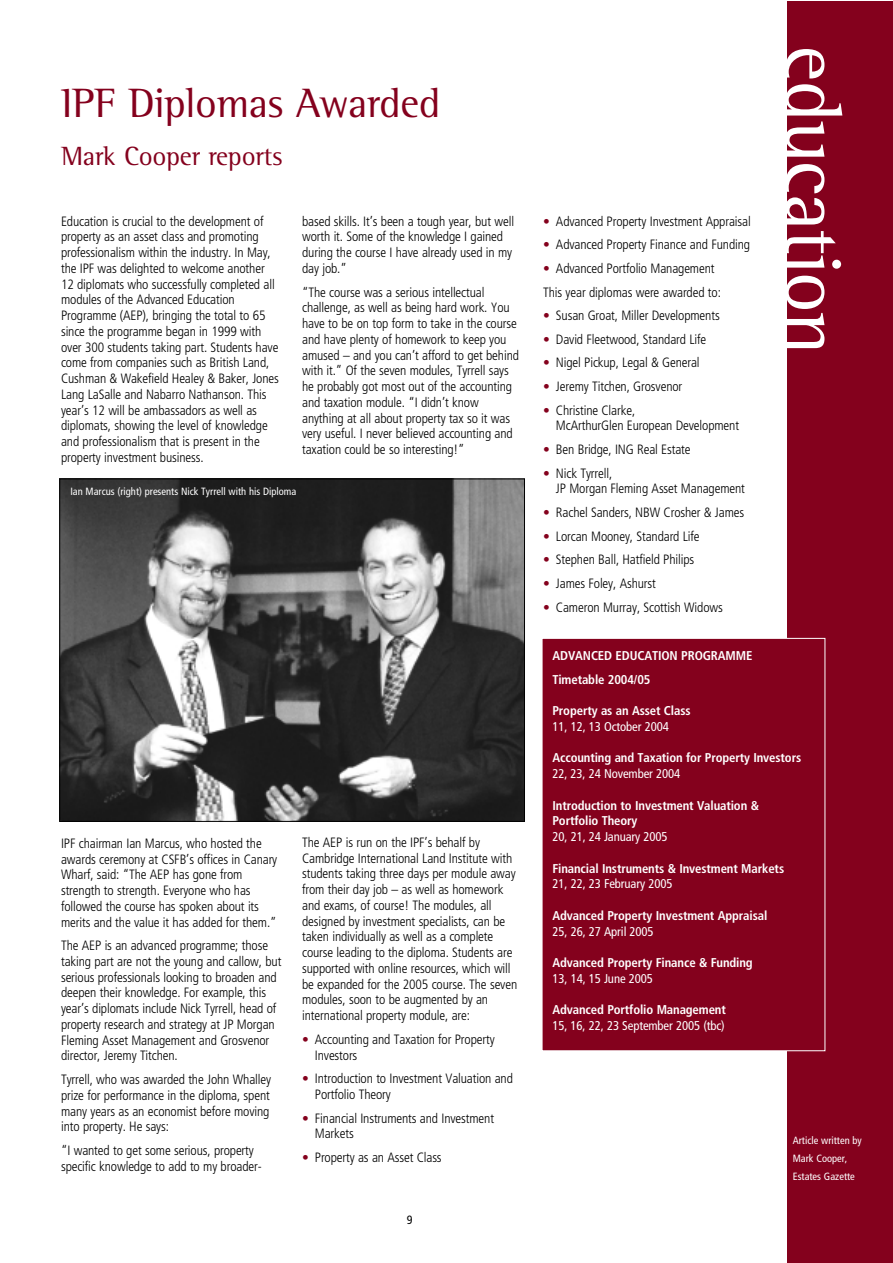
<style>
.page{position:relative;width:893px;height:1263px;background:#fff}
.page>*{position:absolute;margin:0;border:0;box-sizing:border-box;transform-origin:0 0}
.t1{font:79.95px "Rotis Semi Serif";letter-spacing:-.025em;color:#fff}
.t2{font:42px "Rotis Semi Serif";letter-spacing:-.01em;color:#84011d}
.t3{font:27px "Rotis Semi Serif";letter-spacing:-.01em;color:#84011d}
.t4{font:300 condensed 13.5px/15.8px "Frutiger";letter-spacing:-.01em;color:#000}
.t5{font:700 condensed 12.75px/23.5px "Frutiger";letter-spacing:-.01em;color:#fff}
.t6{font:condensed 12.75px "Frutiger";letter-spacing:-.01em;color:#fff}
.t7{font:condensed 12px "Frutiger";color:#000}
.t8{font:condensed 10.5px/18px "Frutiger";color:#fff}
.s1{color:#84011d}
</style>
<div class="page">
<div style="left:787px;top:2px;width:105px;height:1261px;background:#84011d"></div>
<img style="left:62px;top:481px;width:460px;height:339px">
<div style="left:60px;top:479px;width:464px;height:343px;border:1px solid #000"></div>
<div style="left:542px;top:638px;width:283px;height:413px;background:#84011d"></div>
<div style="left:541px;top:638px;width:284px;height:413px;border:1px solid #fff"></div>
<h2 class="t2" style="left:61px;top:88px;width:381px">IPF Diplomas Awarded</h2>
<h3 class="t3" style="left:61px;top:147px;width:223px">Mark Cooper reports</h3>
<p class="t4" style="left:61px;top:214px;width:219px">Education is crucial to the development of property as an asset class and promoting professionalism within the industry. In May, the IPF was delighted to welcome another 12 diplomats who successfully completed all modules of the Advanced Education Programme (AEP), bringing the total to 65 since the programme began in 1999 with over 300 students taking part. Students have come from companies such as British Land, Cushman &amp; Wakefield Healey &amp; Baker, Jones Lang LaSalle and Nabarro Nathanson. This year’s 12 will be ambassadors as well as diplomats, showing the level of knowledge and professionalism that is present in the property investment business.</p>
<p class="t4" style="left:302px;top:214px;width:213px">based skills. It’s been a tough year, but well worth it. Some of the knowledge I gained during the course I have already used in my day job.”</p>
<p class="t4" style="left:302px;top:285px;width:218px">“The course was a serious intellectual challenge, as well as being hard work. You have to be on top form to take in the course and have plenty of homework to keep you amused – and you can’t afford to get behind with it.” Of the seven modules, Tyrrell says he probably got most out of the accounting and taxation module. “I didn’t know anything at all about property tax so it was very useful. I never believed accounting and taxation could be so interesting!”</p>
<p class="t8" style="left:70px;top:483px;width:227px">Ian Marcus (right) presents Nick Tyrrell with his Diploma</p>
<p class="t4" style="left:61px;top:836px;width:218px">IPF chairman Ian Marcus, who hosted the awards ceremony at CSFB’s offices in Canary Wharf, said: “The AEP has gone from strength to strength. Everyone who has followed the course has spoken about its merits and the value it has added for them.”</p>
<p class="t4" style="left:61px;top:939px;width:222px">The AEP is an advanced programme; those taking part are not the young and callow, but serious professionals looking to broaden and deepen their knowledge. For example, this year’s diplomats include Nick Tyrrell, head of property research and strategy at JP Morgan Fleming Asset Management and Grosvenor director, Jeremy Titchen.</p>
<p class="t4" style="left:61px;top:1073px;width:211px;text-align:justify">Tyrrell, who was awarded the John Whalley prize for performance in the diploma, spent many years as an economist before moving into property. He says:</p>
<p class="t4" style="left:61px;top:1144px;width:202px">“I wanted to get some serious, property specific knowledge to add to my broader-</p>
<p class="t4" style="left:302px;top:836px;width:217px">The AEP is run on the IPF’s behalf by Cambridge International Land Institute with students taking three days per module away from their day job – as well as homework and exams, of course! The modules, all designed by investment specialists, can be taken individually as well as a complete course leading to the diploma. Students are supported with online resources, which will be expanded for the 2005 course. The seven modules, soon to be augmented by an international property module, are:</p>
<p class="t4" style="left:315px;top:1032px;width:181px;text-indent:-13px"><span class="s1">•</span> Accounting and Taxation for Property<br>Investors</p>
<p class="t4" style="left:315px;top:1072px;width:200px;text-indent:-13px"><span class="s1">•</span> Introduction to Investment Valuation and<br>Portfolio Theory</p>
<p class="t4" style="left:315px;top:1111px;width:181px;text-indent:-13px"><span class="s1">•</span> Financial Instruments and Investment<br>Markets</p>
<p class="t4" style="left:302px;top:1151px;width:141px"><span class="s1">•</span> Property as an Asset Class</p>
<p class="t7" style="left:407px;top:1215px;width:7px">9</p>
<h1 class="t1" style="left:842px;top:46px;width:310px;rotate:90deg">education</h1>
<p class="t4" style="left:543px;top:214px;width:209px"><span class="s1">•</span> Advanced Property Investment Appraisal</p>
<p class="t4" style="left:543px;top:238px;width:208px"><span class="s1">•</span> Advanced Property Finance and Funding</p>
<p class="t4" style="left:543px;top:258px;width:179px;line-height:23.7px"><span class="s1">•</span> Advanced Portfolio Management<br>This year diplomas were awarded to:</p>
<p class="t4" style="left:543px;top:309px;width:178px"><span class="s1">•</span> Susan Groat, Miller Developments</p>
<p class="t4" style="left:543px;top:332px;width:164px"><span class="s1">•</span> David Fleetwood, Standard Life</p>
<p class="t4" style="left:543px;top:356px;width:158px"><span class="s1">•</span> Nigel Pickup, Legal &amp; General</p>
<p class="t4" style="left:543px;top:380px;width:141px"><span class="s1">•</span> Jeremy Titchen, Grosvenor</p>
<p class="t4" style="left:556px;top:403px;width:185px;text-indent:-13px"><span class="s1">•</span> Christine Clarke,<br>McArthurGlen European Development</p>
<p class="t4" style="left:543px;top:443px;width:149px"><span class="s1">•</span> Ben Bridge, ING Real Estate</p>
<p class="t4" style="left:556px;top:466px;width:190px;text-indent:-13px"><span class="s1">•</span> Nick Tyrrell,<br>JP Morgan Fleming Asset Management</p>
<p class="t4" style="left:543px;top:506px;width:202px"><span class="s1">•</span> Rachel Sanders, NBW Crosher &amp; James</p>
<p class="t4" style="left:543px;top:529px;width:158px"><span class="s1">•</span> Lorcan Mooney, Standard Life</p>
<p class="t4" style="left:543px;top:553px;width:152px"><span class="s1">•</span> Stephen Ball, Hatfield Philips</p>
<p class="t4" style="left:543px;top:576px;width:114px"><span class="s1">•</span> James Foley, Ashurst</p>
<p class="t4" style="left:543px;top:600px;width:181px"><span class="s1">•</span> Cameron Murray, Scottish Widows</p>
<p class="t5" style="left:552px;top:645px;width:201px">ADVANCED EDUCATION PROGRAMME<br>Timetable 2004/05</p>
<p class="t5" style="left:552px;top:700px;width:140px">Property as an Asset Class</p>
<p class="t6" style="left:552px;top:721px;width:118px">11, 12, 13 October 2004</p>
<p class="t5" style="left:552px;top:747px;width:250px">Accounting and Taxation for Property Investors</p>
<p class="t6" style="left:552px;top:769px;width:129px">22, 23, 24 November 2004</p>
<p class="t5" style="left:552px;top:798px;width:208px;line-height:15.8px">Introduction to Investment Valuation &amp;<br>Portfolio Theory</p>
<p class="t6" style="left:552px;top:832px;width:117px">20, 21, 24 January 2005</p>
<p class="t5" style="left:552px;top:857px;width:233px">Financial Instruments &amp; Investment Markets</p>
<p class="t6" style="left:552px;top:879px;width:121px">21, 22, 23 February 2005</p>
<p class="t5" style="left:552px;top:905px;width:216px">Advanced Property Investment Appraisal</p>
<p class="t6" style="left:552px;top:926px;width:103px">25, 26, 27 April 2005</p>
<p class="t5" style="left:552px;top:952px;width:202px">Advanced Property Finance &amp; Funding</p>
<p class="t6" style="left:552px;top:973px;width:102px">13, 14, 15 June 2005</p>
<p class="t5" style="left:552px;top:999px;width:175px">Advanced Portfolio Management</p>
<p class="t6" style="left:552px;top:1021px;width:174px">15, 16, 22, 23 September 2005 (tbc)</p>
<p class="t8" style="left:792px;top:1132px;width:71px">Article written by<br>Mark Cooper,<br>Estates Gazette</p>
</div>
